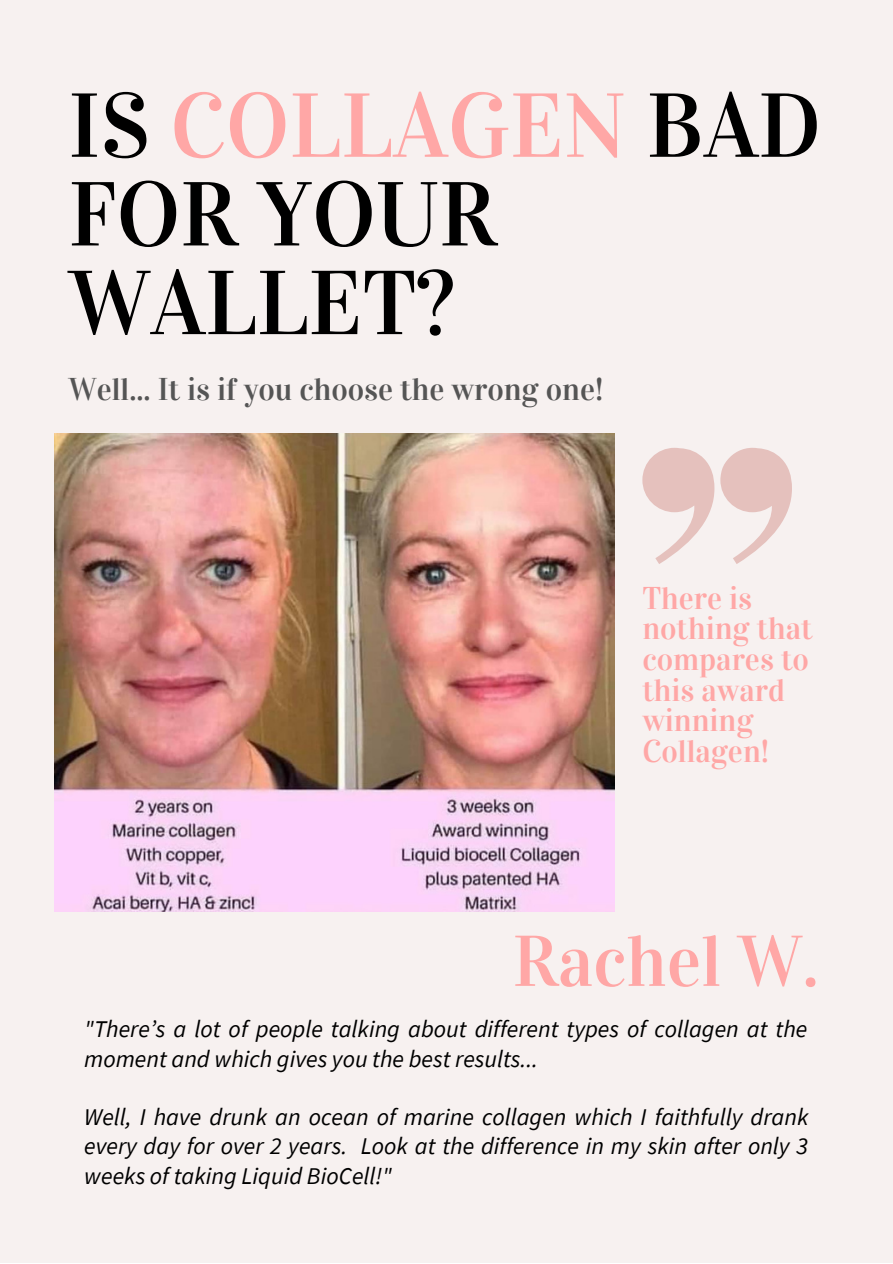
<style>
.page{position:relative;width:893px;height:1264px;background:#fff}
.page>*{position:absolute;margin:0;border:0;box-sizing:border-box;transform-origin:0 0}
.t1{font:90.9px/88.7px "Vidaloka";color:#000}
.t2{font:72px "Vidaloka";color:#ffa7a6}
.t3{font:31.35px/30.8px "Vidaloka";color:#ffa7a6}
.t4{font:31.35px "Vidaloka";color:#555}
.t5{font:italic 24px/29.2px "Source Sans Pro";color:#000}
.s1{color:#ffa7a6}
</style>
<div class="page">
<div style="left:0;top:0;width:892px;height:1262px;background:#f7f1f0"></div>
<img style="left:54px;top:433px;width:560px;height:478px">
<svg style="left:720px;top:448px;width:71px;height:116px"></svg>
<svg style="left:642px;top:448px;width:72px;height:116px"></svg>
<h1 class="t1" style="left:69px;top:82px;width:754px">IS <span class="s1">COLLAGEN</span> BAD<br>FOR YOUR<br>WALLET?</h1>
<h3 class="t4" style="left:69px;top:370px;width:536px">Well... It is if you choose the wrong one!</h3>
<h3 class="t3" style="left:642px;top:582px;width:172px">There is nothing that compares to this award winning<br>Collagen!</h3>
<h2 class="t2" style="left:512px;top:918px;width:307px">Rachel W.</h2>
<p class="t5" style="left:84px;top:1014px;width:724px">"There’s a lot of people talking about different types of collagen at the moment and which gives you the best results...</p>
<p class="t5" style="left:84px;top:1101px;width:725px;text-align:justify">Well, I have drunk an ocean of marine collagen which I faithfully drank every day for over 2 years. Look at the difference in my skin after only 3 weeks of taking Liquid BioCell!"</p>
</div>
